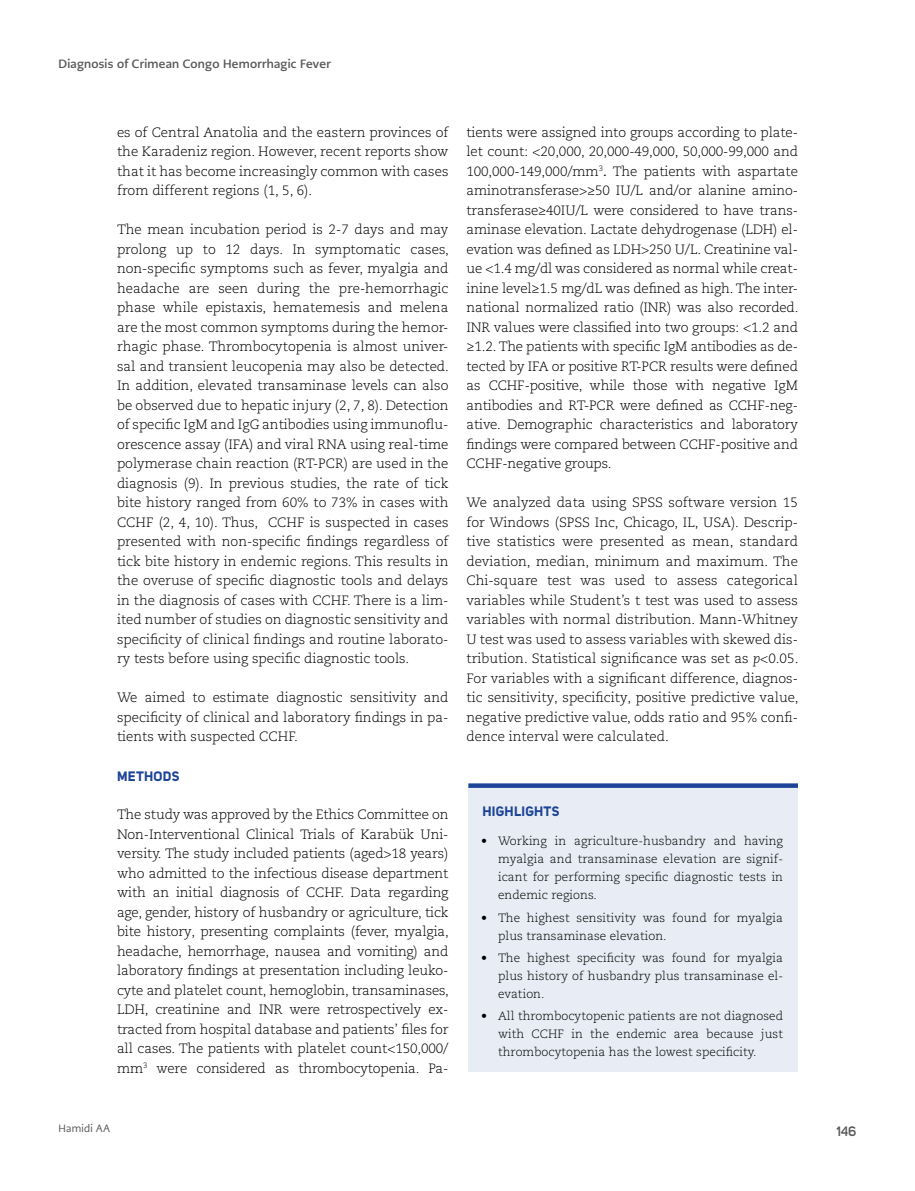
<style>
.page{position:relative;width:915px;height:1191px;background:#fff}
.page>*{position:absolute;margin:0;border:0;box-sizing:border-box;transform-origin:0 0}
.t1{font:300 13.5px/19.5px "Caecilia LT Pro 45";color:#000;text-align:justify}
.t2{font:700 13.5px "Uni Sans";letter-spacing:.02em;color:#1d4498}
.t3{font:600 13.5px "Uni Sans";color:#58595b}
.t4{font:300 12px/18px "Caecilia LT Pro 45";letter-spacing:.005em;color:#000;text-align:justify}
.t5{font:700 12px "PMN Caecilia Sans Head";letter-spacing:.02em;color:#58585a}
.t6{font:10.5px "PMN Caecilia Sans Head";letter-spacing:.02em;color:#58585a}
.s1{font-family:"Caecilia LT Pro 55 Roman";font-weight:400}
.s2{font-family:"Caecilia LT Pro 46";font-style:italic}
</style>
<div class="page">
<div style="left:468px;top:787px;width:329px;height:284px;background:#e8edf5"></div>
<div style="left:468px;top:783px;width:329px;height:5px;background:#1d4498"></div>
<p class="t5" style="left:58px;top:56px;width:274px">Diagnosis of Crimean Congo Hemorrhagic Fever</p>
<p class="t1" style="left:117px;top:122px;width:333px">es of Central Anatolia and the eastern provinces of the Karadeniz region. However, recent reports show that it has become increasingly common with cases from different regions (1, 5, 6).</p>
<p class="t1" style="left:117px;top:219px;width:333px">The mean incubation period is 2-7 days and may prolong up to 12 days. In symptomatic cases, non-specific symptoms such as fever, myalgia and headache are seen during the pre-hemorrhagic phase while epistaxis, hematemesis and melena are the most common symptoms during the hemor&shy;rhagic phase. Thrombocytopenia is almost univer&shy;sal and transient leucopenia may also be detected.<br>In addition, elevated transaminase levels can also be observed due to hepatic injury (2, 7, 8). Detection of specific IgM and IgG antibodies using immunoflu&shy;orescence assay (IFA) and viral RNA using real-time polymerase chain reaction (RT-PCR) are used in the diagnosis (9). In previous studies, the rate of tick bite history ranged from 60% to 73% in cases with CCHF (2, 4, 10). Thus, CCHF is suspected in cases presented with non-specific findings regardless of tick bite history in endemic regions. This results in the overuse of specific diagnostic tools and delays in the diagnosis of cases with CCHF. There is a lim&shy;ited number of studies on diagnostic sensitivity and specificity of clinical findings and routine laborato&shy;ry tests before using specific diagnostic tools.</p>
<p class="t1" style="left:117px;top:687px;width:333px">We aimed to estimate diagnostic sensitivity and specificity of clinical and laboratory findings in pa&shy;tients with suspected CCHF.</p>
<p class="t2" style="left:117px;top:768px;width:64px">METHODS</p>
<p class="t1" style="left:117px;top:804px;width:333px">The study was approved by the Ethics Committee on Non-Interventional Clinical Trials of Karabük Uni&shy;versity. The study included patients (aged&gt;18 years) who admitted to the infectious disease department with an initial diagnosis of CCHF. Data regarding age, gender, history of husbandry or agriculture, tick bite history, presenting complaints (fever, myalgia, headache, hemorrhage, nausea and vomiting) and laboratory findings at presentation including leuko&shy;cyte and platelet count, hemoglobin, transaminases, LDH, creatinine and INR were retrospectively ex&shy;tracted from hospital database and patients’ files for all cases. The patients with platelet count&lt;150,000/ mm<sup>3</sup> were considered as thrombocytopenia. Pa-</p>
<p class="t1" style="left:466px;top:122px;width:333px">tients were assigned into groups according to plate&shy;let count: &lt;20,000, 20,000-49,000, 50,000-99,000 and 100,000-149,000/mm<sup>3</sup><span class="s1">.</span> The patients with aspartate aminotransferase&gt;≥50 IU/L and/or alanine amino&shy;transferase≥40IU/L were considered to have trans&shy;aminase elevation. Lactate dehydrogenase (LDH) el&shy;evation was defined as LDH&gt;250 U/L. Creatinine val&shy;ue &lt;1.4 mg/dl was considered as normal while creat&shy;inine level≥1.5 mg/dL was defined as high. The inter&shy;national normalized ratio (INR) was also recorded.<br>INR values were classified into two groups: &lt;1.2 and ≥1.2. The patients with specific IgM antibodies as de&shy;tected by IFA or positive RT-PCR results were defined as CCHF-positive, while those with negative IgM antibodies and RT-PCR were defined as CCHF-neg&shy;ative. Demographic characteristics and laboratory findings were compared between CCHF-positive and CCHF-negative groups.</p>
<p class="t1" style="left:466px;top:492px;width:333px">We analyzed data using SPSS software version 15 for Windows (SPSS Inc, Chicago, IL, USA). Descrip&shy;tive statistics were presented as mean, standard deviation, median, minimum and maximum. The Chi-square test was used to assess categorical variables while Student’s t test was used to assess variables with normal distribution. Mann-Whitney U test was used to assess variables with skewed dis&shy;tribution. Statistical significance was set as <span class="s2">p</span>&lt;0.05.<br>For variables with a significant difference, diagnos&shy;tic sensitivity, specificity, positive predictive value, negative predictive value, odds ratio and 95% confi&shy;dence interval were calculated.</p>
<p class="t2" style="left:482px;top:803px;width:78px">HIGHLIGHTS</p>
<p class="t4" style="left:498px;top:832px;width:286px;text-indent:-17px">• Working in agriculture-husbandry and having myalgia and transaminase elevation are signif&shy;icant for performing specific diagnostic tests in endemic regions.</p>
<p class="t4" style="left:498px;top:908px;width:286px;text-indent:-17px">• The highest sensitivity was found for myalgia plus transaminase elevation.</p>
<p class="t4" style="left:498px;top:948px;width:286px;text-indent:-17px">• The highest specificity was found for myalgia plus history of husbandry plus transaminase el&shy;evation.</p>
<p class="t4" style="left:498px;top:1007px;width:286px;text-indent:-17px">• All thrombocytopenic patients are not diagnosed with CCHF in the endemic area because just thrombocytopenia has the lowest specificity.</p>
<p class="t6" style="left:58px;top:1121px;width:53px">Hamidi AA</p>
<p class="t3" style="left:836px;top:1123px;width:22px">146</p>
</div>
